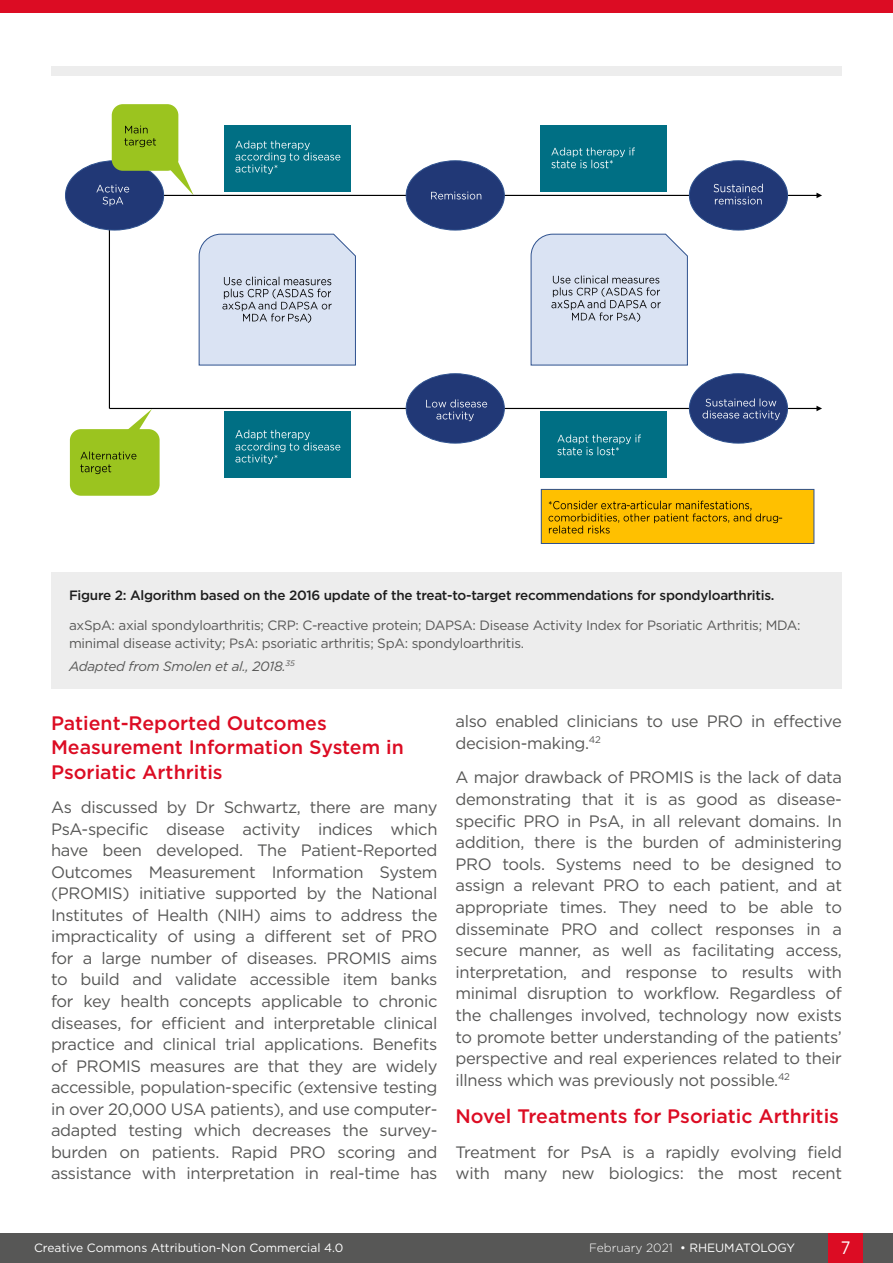
<style>
.page{position:relative;width:893px;height:1263px;background:#fff}
.page>*{position:absolute;margin:0;border:0;box-sizing:border-box;transform-origin:0 0}
.H2__Heading_2{font:500 19.5px/24.6px "Gotham";color:#dc0c23}
.t1{font:18px "Gotham";color:#fff;scale:.9 1}
.Body_Text__Justifica{font:16.5px/21.6px "Gotham";letter-spacing:-.02em;color:#575756;text-align:justify}
.t2{font:13.5px/18px "Gotham";letter-spacing:-.02em;color:#575756}
.t3{font:500 13.5px "Gotham";letter-spacing:-.02em;color:#1d1d1d}
.t4{font:italic 13.5px "Gotham";letter-spacing:-.02em;color:#575756}
.t5{font:12px "Gotham";color:#fff}
.s1{font-weight:300}
</style>
<div class="page">
<div style="left:0;top:1233px;width:893px;height:30px;background:#575756"></div>
<div style="left:829px;top:1233px;width:34px;height:30px;background:#dc0c23"></div>
<div style="left:0;top:0;width:893px;height:13px;background:#dc0c23"></div>
<div style="left:51px;top:572px;width:791px;height:116px;background:#ededed"></div>
<div style="left:51px;top:67px;width:791px;height:9px;background:#ededed"></div>
<svg style="left:150px;top:162px;width:672px;height:36px"></svg>
<hr style="left:109px;top:195px;width:1px;height:213px;background:#000">
<div style="left:65px;top:161px;width:99px;height:69px;background:#213876;border-radius:50%"></div>
<img style="left:97px;top:184px;width:33px;height:9px">
<img style="left:102px;top:196px;width:22px;height:10px">
<div style="left:406px;top:161px;width:98px;height:69px;background:#213876;border-radius:50%"></div>
<div style="left:406px;top:160px;width:99px;height:70px;border:1px solid #2f528f;border-radius:50%"></div>
<img style="left:431px;top:191px;width:51px;height:9px">
<div style="left:689px;top:161px;width:98px;height:69px;background:#213876;border-radius:50%"></div>
<div style="left:689px;top:160px;width:99px;height:70px;border:1px solid #2f528f;border-radius:50%"></div>
<img style="left:714px;top:183px;width:49px;height:10px">
<img style="left:714px;top:196px;width:48px;height:9px">
<div style="left:689px;top:374px;width:98px;height:69px;background:#213876;border-radius:50%"></div>
<img style="left:706px;top:396px;width:79px;height:10px">
<div style="left:406px;top:374px;width:98px;height:69px;background:#213876;border-radius:50%"></div>
<img style="left:426px;top:399px;width:62px;height:7px">
<div style="left:112px;top:104px;width:66px;height:67px;background:#9bc41f;border-radius:11px"></div>
<img style="left:125px;top:125px;width:23px;height:9px">
<img style="left:125px;top:138px;width:31px;height:10px">
<div style="left:225px;top:125px;width:126px;height:67px;background:#006f84"></div>
<img style="left:236px;top:140px;width:74px;height:10px">
<img style="left:236px;top:150px;width:105px;height:13px">
<img style="left:236px;top:164px;width:42px;height:11px">
<div style="left:540px;top:125px;width:127px;height:67px;background:#006f84"></div>
<img style="left:551px;top:147px;width:84px;height:11px">
<img style="left:551px;top:159px;width:62px;height:10px">
<div style="left:70px;top:429px;width:90px;height:67px;background:#9bc41f;border-radius:11px"></div>
<svg style="left:109px;top:406px;width:713px;height:36px"></svg>
<img style="left:81px;top:451px;width:56px;height:9px">
<img style="left:81px;top:464px;width:31px;height:10px">
<div style="left:225px;top:411px;width:126px;height:67px;background:#006f84"></div>
<img style="left:236px;top:429px;width:74px;height:11px">
<img style="left:236px;top:440px;width:105px;height:12px">
<img style="left:236px;top:454px;width:42px;height:11px">
<div style="left:540px;top:411px;width:127px;height:67px;background:#006f84"></div>
<img style="left:557px;top:434px;width:84px;height:11px">
<img style="left:557px;top:446px;width:62px;height:10px">
<div style="left:541px;top:489px;width:273px;height:54px;background:#ffc000"></div>
<div style="left:541px;top:489px;width:273px;height:55px;border:1px solid #2f528f"></div>
<img style="left:548px;top:500px;width:204px;height:11px">
<svg style="left:626px;top:500px;width:9px;height:11px"></svg>
<img style="left:548px;top:513px;width:231px;height:10px">
<img style="left:548px;top:525px;width:62px;height:9px">
<svg style="left:198px;top:233px;width:158px;height:133px;background:#ced7e8"></svg>
<svg style="left:530px;top:233px;width:158px;height:133px;background:#cfd8e8"></svg>
<p class="t3" style="left:69px;top:586px;width:707px">Figure 2: Algorithm based on the 2016 update of the treat-to-target recommendations for spondyloarthritis.</p>
<p class="t2" style="left:69px;top:616px;width:733px">axSpA: axial spondyloarthritis; CRP: C-reactive protein; DAPSA: Disease Activity Index for Psoriatic Arthritis; MDA: minimal disease activity; PsA: psoriatic arthritis; SpA: spondyloarthritis.</p>
<p class="t4" style="left:69px;top:657px;width:227px">Adapted from Smolen et al., 2018.<sup>35</sup></p>
<p class="H2__Heading_2" style="left:51px;top:710px;width:354px">Patient-Reported Outcomes<br>Measurement Information System in<br>Psoriatic Arthritis</p>
<p class="Body_Text__Justifica" style="left:51px;top:796px;width:388px">As discussed by Dr Schwartz, there are many PsA-specific disease activity indices which have been developed. The Patient-Reported Outcomes Measurement Information System (PROMIS) initiative supported by the National Institutes of Health (NIH) aims to address the impracticality of using a different set of PRO for a large number of diseases. PROMIS aims to build and validate accessible item banks for key health concepts applicable to chronic diseases, for efficient and interpretable clinical practice and clinical trial applications. Benefits of PROMIS measures are that they are widely accessible, population-specific (extensive testing in over 20,000 USA patients), and use computer&shy;adapted testing which decreases the survey&shy;burden on patients. Rapid PRO scoring and assistance with interpretation in real-time has</p>
<p class="Body_Text__Justifica" style="left:455px;top:710px;width:388px">also enabled clinicians to use PRO in effective decision-making.<sup>42</sup></p>
<p class="Body_Text__Justifica" style="left:455px;top:766px;width:388px">A major drawback of PROMIS is the lack of data demonstrating that it is as good as disease&shy;specific PRO in PsA, in all relevant domains. In addition, there is the burden of administering PRO tools. Systems need to be designed to assign a relevant PRO to each patient, and at appropriate times. They need to be able to disseminate PRO and collect responses in a secure manner, as well as facilitating access, interpretation, and response to results with minimal disruption to workflow. Regardless of the challenges involved, technology now exists to promote better understanding of the patients’ perspective and real experiences related to their illness which was previously not possible.<sup>42</sup></p>
<p class="H2__Heading_2" style="left:455px;top:1104px;width:385px">Novel Treatments for Psoriatic Arthritis</p>
<p class="Body_Text__Justifica" style="left:455px;top:1141px;width:388px">Treatment for PsA is a rapidly evolving field with many new biologics: the most recent</p>
<p class="t5" style="left:34px;top:1240px;width:311px">Creative Commons Attribution-Non Commercial 4.0</p>
<p class="t5" style="left:589px;top:1240px;width:208px"><span class="s1">February 2021</span> • RHEUMATOLOGY</p>
<p class="t1" style="left:841px;top:1236px;width:12px">7</p>
</div>
